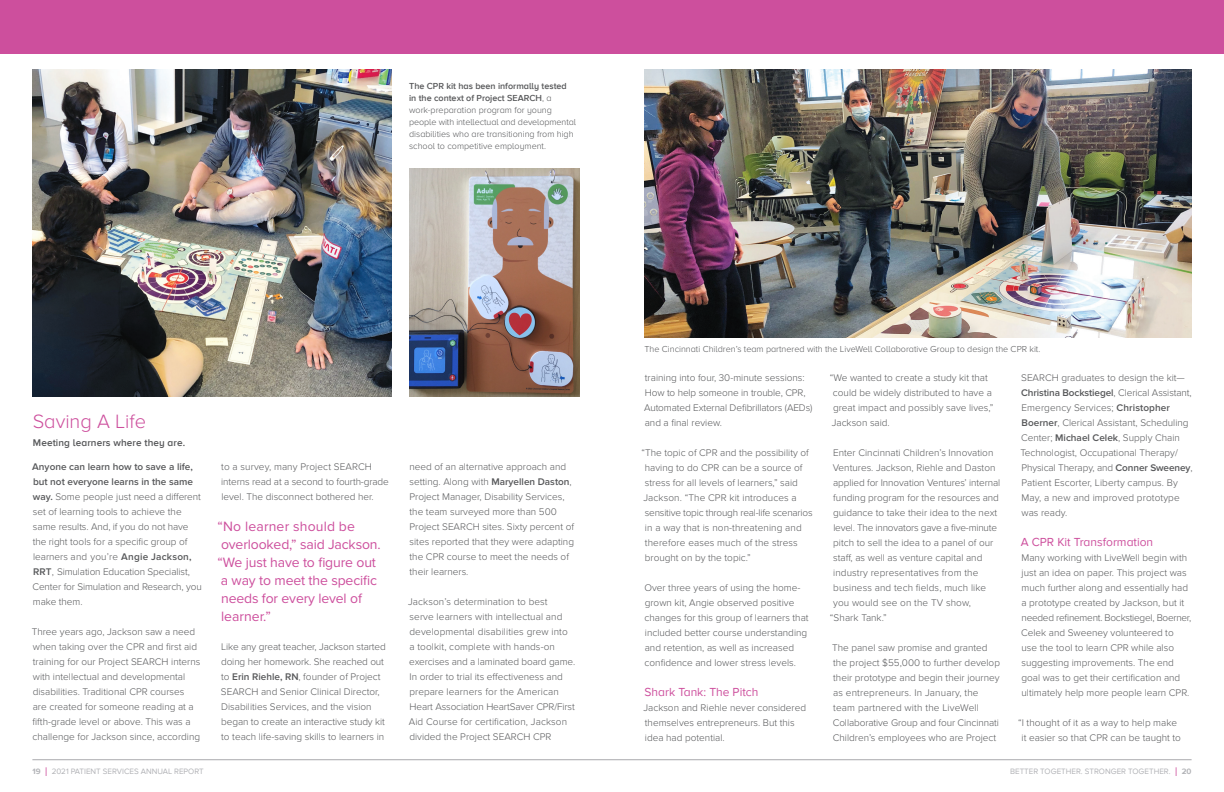
<style>
.page{position:relative;width:1224px;height:792px;background:#fff}
.page>*{position:absolute;margin:0;border:0;box-sizing:border-box;transform-origin:0 0}
.t1{font:300 20px "Proxima Nova A";color:#cd4f9d}
.t2{font:14px/18px "Proxima Nova";letter-spacing:-.01em;color:#cd4f9d}
.t3{font:14px "Proxima Nova";letter-spacing:.01em;color:#cd4f9d}
.t4{font:12px "Proxima Nova A";color:#cd4f9d}
.t5{font:300 10px/15px "Proxima Nova";color:#57585a}
.t6{font:600 10px "Proxima Nova A";letter-spacing:.01em;color:#57585a}
.t7{font:300 9px/12px "Proxima Nova A";color:#57585a}
.t8{font:600 9px "Proxima Nova A";color:#57585a}
.t9{font:8px "Proxima Nova A";color:#b2b3b7}
.t10{font:700 8px "Proxima Nova A";color:#b2b3b7}
.s1{font-weight:600}
.s2{font-weight:700}
.s3{font-weight:300;font-size:13px;color:#cd4f9d}
</style>
<div class="page">
<hr style="left:32px;top:759px;width:1160px;height:1px;background:#a8a9ad">
<img style="left:409px;top:168px;width:170px;height:229px">
<img style="left:644px;top:69px;width:547px;height:269px">
<img style="left:33px;top:69px;width:358px;height:328px">
<div style="left:0;top:0;width:1224px;height:53px;background:#cd4f9d"></div>
<p class="t8" style="left:409px;top:81px;width:159px">The CPR kit has been informally tested</p>
<p class="t7" style="left:409px;top:93px;width:144px"><span class="s1">in the context of Project SEARCH</span>, a work-preparation program for young</p>
<p class="t7" style="left:409px;top:117px;width:168px">people with intellectual and developmental disabilities who are transitioning from high school to competitive employment.</p>
<p class="t1" style="left:33px;top:410px;width:115px">Saving A Life</p>
<p class="t5" style="left:32px;top:460px;width:171px"><span class="s1">Anyone can learn how to save a life, but not everyone learns in the same way.</span> Some people just need a different set of learning tools to achieve the same results. And, if you do not have the right tools for a specific group of learners and you’re <span class="s1">Angie Jackson, RRT</span>, Simulation Education Specialist, Center for Simulation and Research, you make them.</p>
<p class="t5" style="left:32px;top:625px;width:170px">Three years ago, Jackson saw a need when taking over the CPR and first aid training for our Project SEARCH interns with intellectual and developmental disabilities. Traditional CPR courses</p>
<p class="t5" style="left:33px;top:700px;width:169px">are created for someone reading at a fifth-grade level or above. This was a challenge for Jackson since, according</p>
<p class="t6" style="left:33px;top:437px;width:154px">Meeting learners where they are.</p>
<p class="t5" style="left:221px;top:460px;width:152px">to a survey, many Project SEARCH</p>
<p class="t5" style="left:221px;top:475px;width:169px">interns read at a second to fourth-grade level. The disconnect bothered her.</p>
<p class="t3" style="left:218px;top:518px;width:139px">“No learner should be</p>
<p class="t2" style="left:218px;top:536px;width:163px">overlooked,” said Jackson. “We just have to figure out</p>
<p class="t2" style="left:221px;top:572px;width:158px">a way to meet the specific</p>
<p class="t2" style="left:221px;top:590px;width:142px">needs for every level of learner.”</p>
<p class="t5" style="left:221px;top:640px;width:166px">Like any great teacher, Jackson started doing her homework. She reached out to <span class="s1">Erin Riehle, RN</span>, founder of Project SEARCH and Senior Clinical Director, Disabilities Services, and the vision began to create an interactive study kit to teach life-saving skills to learners in</p>
<p class="t5" style="left:410px;top:460px;width:166px">need of an alternative approach and setting. Along with <span class="s1">Maryellen Daston</span>, Project Manager, Disability Services, the team surveyed more than 500<br>Project SEARCH sites. Sixty percent of sites reported that they were adapting the CPR course to meet the needs of their learners.</p>
<p class="t5" style="left:408px;top:595px;width:141px">Jackson’s determination to best</p>
<p class="t5" style="left:409px;top:610px;width:160px">serve learners with intellectual and developmental disabilities grew into</p>
<p class="t5" style="left:409px;top:640px;width:147px">a toolkit, complete with hands-on</p>
<p class="t5" style="left:409px;top:655px;width:168px">exercises and a laminated board game.<br>In order to trial its effectiveness and prepare learners for the American Heart Association HeartSaver CPR/First Aid Course for certification, Jackson divided the Project SEARCH CPR</p>
<p class="t7" style="left:645px;top:344px;width:397px">The Cincinnati Children’s team partnered with the LiveWell Collaborative Group to design the CPR kit.</p>
<p class="t5" style="left:644px;top:370px;width:170px">training into four, 30-minute sessions:<br>How to help someone in trouble, CPR, Automated External Defibrillators (AEDs) and a final review.</p>
<p class="t5" style="left:642px;top:445px;width:169px">“The topic of CPR and the possibility of</p>
<p class="t5" style="left:643px;top:460px;width:171px">having to do CPR can be a source of stress for all levels of learners,” said Jackson. “The CPR kit introduces a sensitive topic through real-life scenarios in a way that is non-threatening and therefore eases much of the stress brought on by the topic.”</p>
<p class="t5" style="left:644px;top:580px;width:166px">Over three years of using the home&shy;grown kit, Angie observed positive changes for this group of learners that included better course understanding and retention, as well as increased confidence and lower stress levels.</p>
<p class="t4" style="left:645px;top:685px;width:115px">Shark Tank: The Pitch</p>
<p class="t5" style="left:643px;top:700px;width:164px">Jackson and Riehle never considered themselves entrepreneurs. But this idea had potential.</p>
<p class="t5" style="left:830px;top:370px;width:165px">“We wanted to create a study kit that could be widely distributed to have a great impact and possibly save lives,”<br>Jackson said.</p>
<p class="t5" style="left:833px;top:445px;width:169px">Enter Cincinnati Children’s Innovation Ventures. Jackson, Riehle and Daston applied for Innovation Ventures’ internal funding program for the resources and guidance to take their idea to the next level. The innovators gave a five-minute pitch to sell the idea to a panel of our staff, as well as venture capital and industry representatives from the</p>
<p class="t5" style="left:833px;top:580px;width:155px">business and tech fields, much like you would see on the TV show,</p>
<p class="t5" style="left:830px;top:610px;width:58px">“Shark Tank.”</p>
<p class="t5" style="left:832px;top:640px;width:169px">The panel saw promise and granted the project $55,000 to further develop their prototype and begin their journey</p>
<p class="t5" style="left:833px;top:685px;width:147px">as entrepreneurs. In January, the</p>
<p class="t5" style="left:833px;top:700px;width:168px">team partnered with the LiveWell<br>Collaborative Group and four Cincinnati<br>Children’s employees who are Project</p>
<p class="t5" style="left:1020px;top:370px;width:174px">SEARCH graduates to design the kit— <span class="s1">Christina Bockstiegel</span>, Clerical Assistant, Emergency Services; <span class="s1">Christopher Boerner</span>, Clerical Assistant, Scheduling Center; <span class="s1">Michael Celek</span>, Supply Chain Technologist, Occupational Therapy/ Physical Therapy, and <span class="s1">Conner Sweeney</span>, Patient Escorter, Liberty campus. By May, a new and improved prototype was ready.</p>
<p class="t4" style="left:1021px;top:535px;width:134px">A CPR Kit Transformation</p>
<p class="t5" style="left:1021px;top:550px;width:172px">Many working with LiveWell begin with just an idea on paper. This project was much further along and essentially had a prototype created by Jackson, but it needed refinement. Bockstiegel, Boerner, Celek and Sweeney volunteered to use the tool to learn CPR while also suggesting improvements. The end goal was to get their certification and ultimately help more people learn CPR.</p>
<p class="t5" style="left:1018px;top:715px;width:164px;text-align:center">“I thought of it as a way to help make it easier so that CPR can be taught to</p>
<p class="t9" style="left:32px;top:767px;width:173px"><span class="s2">19</span> <span class="s3">I</span> 2021 PATIENT SERVICES ANNUAL REPORT</p>
<p class="t10" style="left:1175px;top:767px;width:18px"><span class="s3">I</span> 20</p>
<p class="t9" style="left:1010px;top:767px;width:162px">BETTER TOGETHER. STRONGER TOGETHER.</p>
</div>
